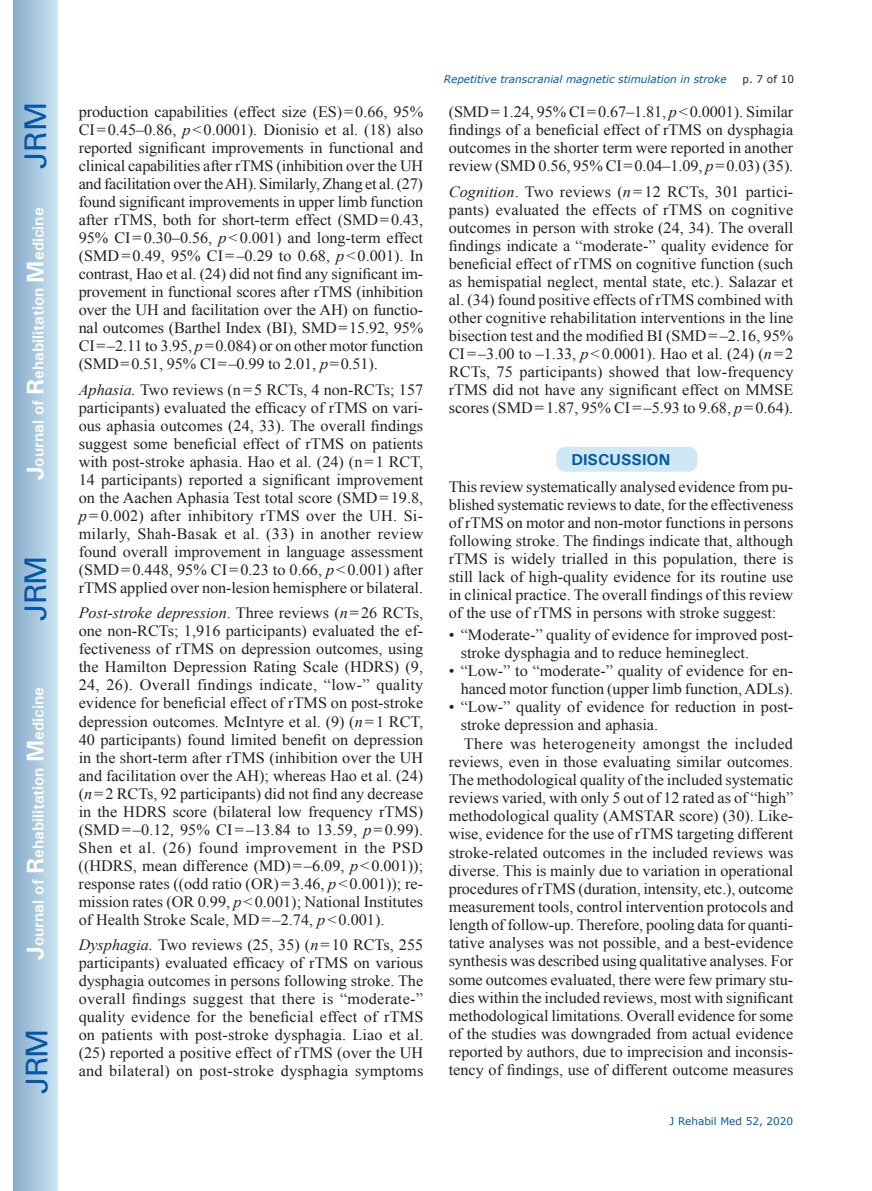
<style>
.page{position:relative;width:872px;height:1191px;background:#fff}
.page>*{position:absolute;margin:0;border:0;box-sizing:border-box;transform-origin:0 0}
.t1{font:30px "Univers";letter-spacing:-.03em;color:#0157a8}
.t2{font:15.75px/18px "Times New Roman";color:#231f20;text-align:justify}
.t3{font:700 15.75px "Univers";color:#fff}
.t4{font:15.75px "Times New Roman";letter-spacing:.025em;color:#231f20}
.t5{font:700 15.75px "Univers";color:#0157a8}
.t6{font:italic 10.5px "Verdana";color:#0157a8}
.t7{font:10.5px "Verdana";color:#0157a8}
.t8{font:10.5px "Verdana";color:#231f20}
.s1{font-size:24px}
.s2{font-style:italic}
</style>
<div class="page">
<div style="left:14px;top:0;width:43px;height:1191px;background:linear-gradient(to right,#88acca,#cbe5f2)"></div>
<div style="left:555px;top:446px;width:143px;height:26px;background:#cee8f4;border-radius:10px"></div>
<div style="left:555px;top:445px;width:144px;height:28px;border:2px solid #fff;border-radius:10px"></div>
<h1 class="t1" style="left:18px;top:169px;width:68px;rotate:-90deg">JRM</h1>
<p class="t3" style="left:28px;top:480px;width:274px;rotate:-90deg"><span class="s1">J</span>ournal of <span class="s1">R</span>ehabilitation <span class="s1">M</span>edicine</p>
<h1 class="t1" style="left:18px;top:620px;width:67px;rotate:-90deg">JRM</h1>
<p class="t3" style="left:28px;top:959px;width:274px;rotate:-90deg"><span class="s1">J</span>ournal of <span class="s1">R</span>ehabilitation <span class="s1">M</span>edicine</p>
<h1 class="t1" style="left:19px;top:1093px;width:67px;rotate:-90deg">JRM</h1>
<p class="t2" style="left:79px;top:103px;width:346px">production capabilities (effect size (ES)=0.66, 95% CI=0.45–0.86, <span class="s2">p</span>&lt;0.0001). Dionisio et al. (18) also reported significant improvements in functional and clinical capabilities after rTMS (inhibition over the UH and facilitation over the AH). Similarly, Zhang et al. (27) found significant improvements in upper limb function after rTMS, both for short-term effect (SMD=0.43, 95% CI=0.30–0.56, <span class="s2">p</span>&lt;0.001) and long-term effect (SMD=0.49, 95% CI=–0.29 to 0.68, <span class="s2">p</span>&lt;0.001). In contrast, Hao et al. (24) did not find any significant im&shy;provement in functional scores after rTMS (inhibition over the UH and facilitation over the AH) on functio&shy;nal outcomes (Barthel Index (BI), SMD=15.92, 95% CI=–2.11 to 3.95, <span class="s2">p</span>=0.084) or on other motor function (SMD=0.51, 95% CI=–0.99 to 2.01, <span class="s2">p</span>=0.51).</p>
<p class="t2" style="left:79px;top:380px;width:346px"><span class="s2">Aphasia.</span> Two reviews (n=5 RCTs, 4 non-RCTs; 157 participants) evaluated the efficacy of rTMS on vari&shy;ous aphasia outcomes (24, 33). The overall findings suggest some beneficial effect of rTMS on patients with post-stroke aphasia. Hao et al. (24) (n=1 RCT, 14 participants) reported a significant improvement on the Aachen Aphasia Test total score (SMD=19.8, <span class="s2">p</span> = 0.002) after inhibitory rTMS over the UH. Si&shy;milarly, Shah-Basak et al. (33) in another review found overall improvement in language assessment (SMD=0.448, 95% CI=0.23 to 0.66, <span class="s2">p</span>&lt;0.001) after rTMS applied over non-lesion hemisphere or bilateral.</p>
<p class="t2" style="left:79px;top:604px;width:346px"><span class="s2">Post-stroke depression</span>. Three reviews (<span class="s2">n</span>=26 RCTs, one non-RCTs; 1,916 participants) evaluated the ef&shy;fectiveness of rTMS on depression outcomes, using the Hamilton Depression Rating Scale (HDRS) (9, 24, 26). Overall findings indicate, “low-” quality evidence for beneficial effect of rTMS on post-stroke depression outcomes. McIntyre et al. (9) (<span class="s2">n</span>=1 RCT, 40 participants) found limited benefit on depression in the short-term after rTMS (inhibition over the UH and facilitation over the AH); whereas Hao et al. (24) (<span class="s2">n</span>=2 RCTs, 92 participants) did not find any decrease in the HDRS score (bilateral low frequency rTMS) (SMD=–0.12, 95% CI=–13.84 to 13.59, <span class="s2">p</span>=0.99).<br>Shen et al. (26) found improvement in the PSD ((HDRS, mean difference (MD)=–6.09, <span class="s2">p</span>&lt;0.001)); response rates ((odd ratio (OR)=3.46, <span class="s2">p</span>&lt;0.001)); re&shy;mission rates (OR 0.99, <span class="s2">p</span>&lt;0.001); National Institutes of Health Stroke Scale, MD=–2.74, <span class="s2">p</span>&lt;0.001).</p>
<p class="t2" style="left:79px;top:935px;width:346px"><span class="s2">Dysphagia.</span> Two reviews (25, 35) (<span class="s2">n</span>=10 RCTs, 255 participants) evaluated efficacy of rTMS on various dysphagia outcomes in persons following stroke. The overall findings suggest that there is “moderate-” quality evidence for the beneficial effect of rTMS on patients with post-stroke dysphagia. Liao et al. (25) reported a positive effect of rTMS (over the UH and bilateral) on post-stroke dysphagia symptoms</p>
<p class="t6" style="left:444px;top:72px;width:284px">Repetitive transcranial magnetic stimulation in stroke</p>
<p class="t8" style="left:742px;top:72px;width:53px">p. 7 of 10</p>
<p class="t2" style="left:449px;top:103px;width:346px">(SMD=1.24, 95% CI=0.67–1.81, <span class="s2">p</span>&lt;0.0001). Similar findings of a beneficial effect of rTMS on dysphagia outcomes in the shorter term were reported in another review (SMD 0.56, 95% CI=0.04–1.09, <span class="s2">p</span>=0.03) (35).</p>
<p class="t2" style="left:449px;top:182px;width:346px"><span class="s2">Cognition</span>. Two reviews (<span class="s2">n</span>=12 RCTs, 301 partici&shy;pants) evaluated the effects of rTMS on cognitive outcomes in person with stroke (24, 34). The overall findings indicate a “moderate-” quality evidence for beneficial effect of rTMS on cognitive function (such as hemispatial neglect, mental state, etc.). Salazar et al. (34) found positive effects of rTMS combined with other cognitive rehabilitation interventions in the line bisection test and the modified BI (SMD=–2.16, 95% CI=–3.00 to –1.33, <span class="s2">p</span>&lt;0.0001). Hao et al. (24) (<span class="s2">n</span>=2<br>RCTs, 75 participants) showed that low-frequency rTMS did not have any significant effect on MMSE scores (SMD=1.87, 95% CI=–5.93 to 9.68, <span class="s2">p</span>=0.64).</p>
<p class="t5" style="left:571px;top:449px;width:101px">DISCUSSION</p>
<p class="t2" style="left:449px;top:477px;width:346px">This review systematically analysed evidence from pu&shy;blished systematic reviews to date, for the effectiveness of rTMS on motor and non-motor functions in persons following stroke. The findings indicate that, although rTMS is widely trialled in this population, there is still lack of high-quality evidence for its routine use in clinical practice. The overall findings of this review of the use of rTMS in persons with stroke suggest:</p>
<p class="t2" style="left:461px;top:626px;width:334px;text-indent:-12px">• “Moderate-” quality of evidence for improved post&shy;stroke dysphagia and to reduce hemineglect.</p>
<p class="t2" style="left:449px;top:662px;width:346px;text-align:right">• “Low-” to “moderate-” quality of evidence for en&shy;hanced motor function (upper limb function, ADLs).</p>
<p class="t2" style="left:449px;top:698px;width:346px">• “Low-” quality of evidence for reduction in post-</p>
<p class="t2" style="left:461px;top:716px;width:199px">stroke depression and aphasia.</p>
<p class="t4" style="left:464px;top:732px;width:331px">There was heterogeneity amongst the included</p>
<p class="t2" style="left:449px;top:752px;width:346px">reviews, even in those evaluating similar outcomes.</p>
<p class="t2" style="left:449px;top:770px;width:346px">The methodological quality of the included systematic</p>
<p class="t2" style="left:449px;top:788px;width:346px">reviews varied, with only 5 out of 12 rated as of “high”</p>
<p class="t2" style="left:449px;top:806px;width:346px">methodological quality (AMSTAR score) (30). Like-</p>
<p class="t2" style="left:449px;top:825px;width:346px">wise, evidence for the use of rTMS targeting different</p>
<p class="t2" style="left:449px;top:843px;width:346px">stroke-related outcomes in the included reviews was</p>
<p class="t2" style="left:449px;top:861px;width:346px">diverse. This is mainly due to variation in operational</p>
<p class="t2" style="left:449px;top:879px;width:346px">procedures of rTMS (duration, intensity, etc.), outcome</p>
<p class="t2" style="left:449px;top:897px;width:346px">measurement tools, control intervention protocols and</p>
<p class="t2" style="left:449px;top:915px;width:346px">length of follow-up. Therefore, pooling data for quanti-</p>
<p class="t2" style="left:449px;top:933px;width:346px">tative analyses was not possible, and a best-evidence</p>
<p class="t2" style="left:449px;top:952px;width:346px">synthesis was described using qualitative analyses. For</p>
<p class="t2" style="left:449px;top:970px;width:346px">some outcomes evaluated, there were few primary stu-</p>
<p class="t2" style="left:449px;top:988px;width:346px">dies within the included reviews, most with significant</p>
<p class="t2" style="left:449px;top:1006px;width:346px">methodological limitations. Overall evidence for some</p>
<p class="t2" style="left:449px;top:1024px;width:346px">of the studies was downgraded from actual evidence</p>
<p class="t2" style="left:449px;top:1042px;width:346px">reported by authors, due to imprecision and inconsis-</p>
<p class="t2" style="left:449px;top:1060px;width:346px">tency of findings, use of different outcome measures</p>
<p class="t7" style="left:669px;top:1114px;width:125px">J Rehabil Med 52, 2020</p>
</div>
